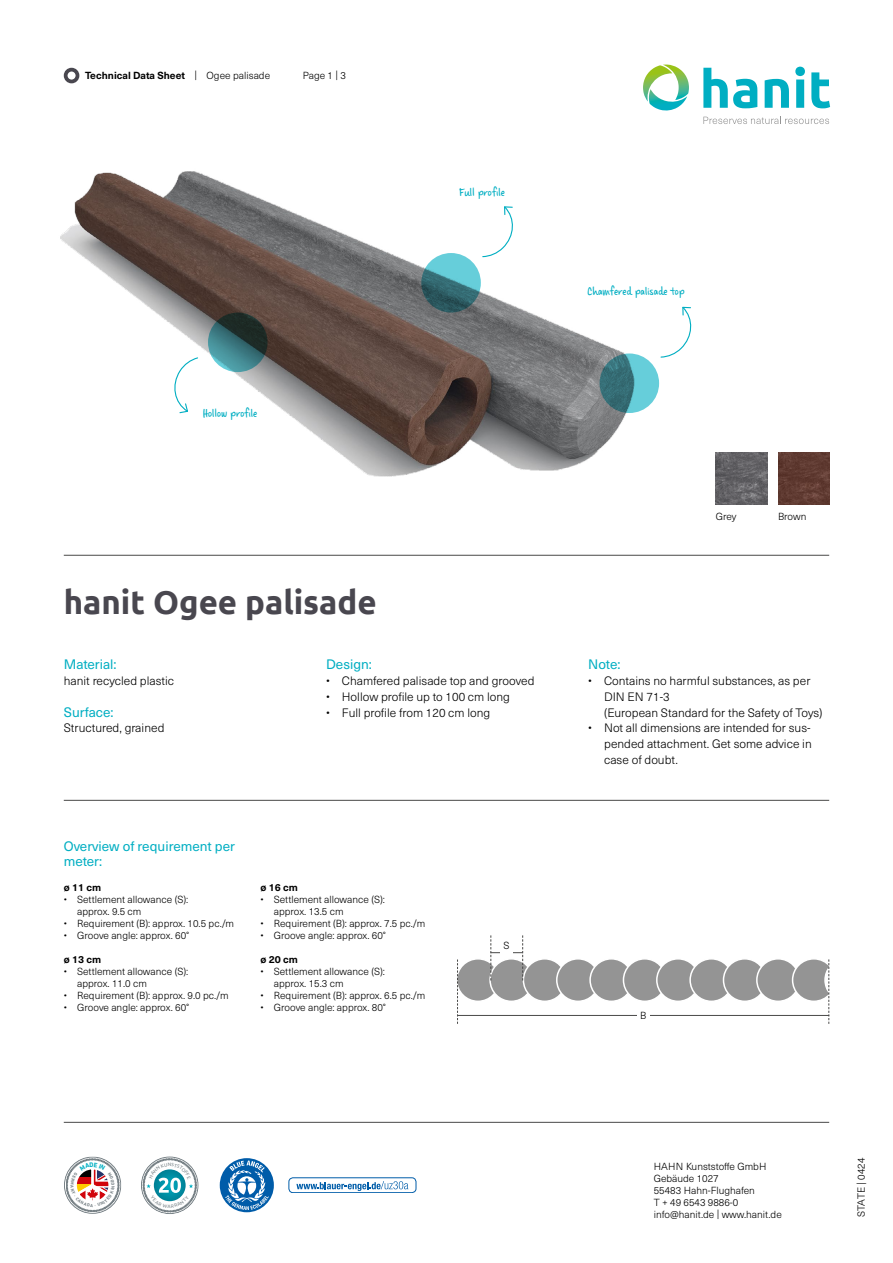
<style>
.page{position:relative;width:893px;height:1263px;background:#fff}
.page>*{position:absolute;margin:0;border:0;box-sizing:border-box;transform-origin:0 0}
.t1{font:700 33px "Ubuntu";color:#49474f}
.t2{font:13.5px/15.8px "Neue Haas Unica W1 G";color:#00aec2}
.t3{font:300 12px/15.8px "Neue Haas Unica W1 G";color:#000}
.t4{font:12px "Casino Hand";color:#00aec2}
.t5{font:300 10.2px/12px "Neue Haas Unica W1 G";color:#000}
.t6{font:700 10.2px "Neue Haas Unica W1 G";color:#000}
.s1{font-weight:300}
</style>
<div class="page">
<hr style="left:64px;top:1122px;width:765px;height:1px;background:#494948">
<div style="left:64px;top:68px;width:15px;height:15px;border:4px solid #49474f;border-radius:50%"></div>
<svg style="left:703px;top:117px;width:126px;height:7px"></svg>
<svg style="left:703px;top:68px;width:54px;height:40px"></svg>
<svg style="left:765px;top:79px;width:24px;height:29px"></svg>
<svg style="left:795px;top:67px;width:10px;height:41px"></svg>
<svg style="left:811px;top:72px;width:19px;height:36px"></svg>
<svg style="left:643px;top:65px;width:46px;height:37px"></svg>
<img style="left:60px;top:171px;width:580px;height:306px">
<hr style="left:64px;top:555px;width:765px;height:1px;background:#494948">
<div style="left:289px;top:1177px;width:127px;height:16px;border:1px solid #005da9;border-radius:4px"></div>
<svg style="left:296px;top:1181px;width:112px;height:10px"></svg>
<img style="left:716px;top:453px;width:51px;height:51px">
<img style="left:778px;top:453px;width:51px;height:51px">
<svg style="left:219px;top:1158px;width:55px;height:55px"></svg>
<svg style="left:600px;top:353px;width:59px;height:60px;background:#4d9ba5"></svg>
<svg style="left:421px;top:253px;width:60px;height:60px;background:#489099"></svg>
<svg style="left:660px;top:306px;width:32px;height:52px"></svg>
<svg style="left:482px;top:205px;width:34px;height:53px"></svg>
<svg style="left:208px;top:313px;width:60px;height:59px;background:#336164"></svg>
<svg style="left:171px;top:356px;width:28px;height:58px"></svg>
<hr style="left:64px;top:800px;width:765px;height:1px;background:#494948">
<hr style="left:457px;top:1015px;width:372px;height:1px;background:#494948">
<hr style="left:490px;top:952px;width:33px;height:1px;background:#494948">
<div style="left:637px;top:1004px;width:12px;height:23px;background:#fff"></div>
<div style="left:500px;top:933px;width:13px;height:24px;background:#fff"></div>
<div style="left:457px;top:959px;width:42px;height:42px;background:#949494;border-radius:50%"></div>
<div style="left:456px;top:958px;width:44px;height:44px;border:2px solid #fff;border-radius:50%"></div>
<div style="left:490px;top:959px;width:43px;height:42px;background:#949494;border-radius:50%"></div>
<div style="left:489px;top:958px;width:44px;height:44px;border:2px solid #fff;border-radius:50%"></div>
<div style="left:523px;top:959px;width:43px;height:42px;background:#949494;border-radius:50%"></div>
<div style="left:523px;top:958px;width:44px;height:44px;border:2px solid #fff;border-radius:50%"></div>
<div style="left:557px;top:959px;width:42px;height:42px;background:#949494;border-radius:50%"></div>
<div style="left:556px;top:958px;width:44px;height:44px;border:2px solid #fff;border-radius:50%"></div>
<svg style="left:490px;top:935px;width:1px;height:45px"></svg>
<svg style="left:522px;top:935px;width:1px;height:45px"></svg>
<svg style="left:457px;top:959px;width:1px;height:65px"></svg>
<div style="left:590px;top:959px;width:43px;height:42px;background:#949494;border-radius:50%"></div>
<div style="left:589px;top:958px;width:44px;height:44px;border:2px solid #fff;border-radius:50%"></div>
<div style="left:623px;top:959px;width:43px;height:42px;background:#949494;border-radius:50%"></div>
<div style="left:623px;top:958px;width:44px;height:44px;border:2px solid #fff;border-radius:50%"></div>
<div style="left:657px;top:959px;width:42px;height:42px;background:#949494;border-radius:50%"></div>
<div style="left:656px;top:958px;width:44px;height:44px;border:2px solid #fff;border-radius:50%"></div>
<div style="left:690px;top:959px;width:43px;height:42px;background:#949494;border-radius:50%"></div>
<div style="left:689px;top:958px;width:44px;height:44px;border:2px solid #fff;border-radius:50%"></div>
<div style="left:723px;top:959px;width:43px;height:42px;background:#949494;border-radius:50%"></div>
<div style="left:723px;top:958px;width:44px;height:44px;border:2px solid #fff;border-radius:50%"></div>
<div style="left:757px;top:959px;width:42px;height:42px;background:#949494;border-radius:50%"></div>
<div style="left:756px;top:958px;width:44px;height:44px;border:2px solid #fff;border-radius:50%"></div>
<svg style="left:791px;top:959px;width:39px;height:65px"></svg>
<svg style="left:64px;top:1157px;width:57px;height:56px"></svg>
<svg style="left:141px;top:1157px;width:57px;height:57px"></svg>
<p class="t6" style="left:85px;top:68px;width:187px">Technical Data Sheet <span class="s1">| Ogee palisade</span></p>
<p class="t5" style="left:303px;top:69px;width:45px">Page 1 | 3</p>
<p class="t4" style="left:203px;top:406px;width:56px">Hollow profile</p>
<p class="t4" style="left:459px;top:185px;width:47px">Full profile</p>
<h1 class="t1" style="left:64px;top:583px;width:314px">hanit Ogee palisade</h1>
<h2 class="t2" style="left:64px;top:656px;width:54px">Material:</h2>
<p class="t3" style="left:64px;top:672px;width:112px">hanit recycled plastic</p>
<h2 class="t2" style="left:64px;top:703px;width:51px">Surface:</h2>
<p class="t3" style="left:64px;top:720px;width:102px">Structured, grained</p>
<h2 class="t2" style="left:326px;top:656px;width:47px">Design:</h2>
<p class="t3" style="left:326px;top:672px;width:210px">• Chamfered palisade top and grooved</p>
<p class="t3" style="left:326px;top:688px;width:186px">• Hollow profile up to 100 cm long</p>
<p class="t3" style="left:326px;top:704px;width:166px">• Full profile from 120 cm long</p>
<h2 class="t2" style="left:64px;top:837px;width:173px">Overview of requirement per meter:</h2>
<p class="t6" style="left:64px;top:880px;width:39px">ø 11 cm</p>
<p class="t5" style="left:77px;top:893px;width:113px;text-indent:-13px">• Settlement allowance (S): approx. 9.5 cm</p>
<p class="t5" style="left:64px;top:917px;width:172px">• Requirement (B): approx. 10.5 pc./m</p>
<p class="t5" style="left:64px;top:929px;width:127px">• Groove angle: approx. 60°</p>
<p class="t6" style="left:64px;top:952px;width:39px">ø 13 cm</p>
<p class="t5" style="left:77px;top:965px;width:113px;text-indent:-13px">• Settlement allowance (S): approx. 11.0 cm</p>
<p class="t5" style="left:64px;top:989px;width:166px">• Requirement (B): approx. 9.0 pc./m</p>
<p class="t5" style="left:64px;top:1001px;width:127px">• Groove angle: approx. 60°</p>
<p class="t6" style="left:260px;top:879px;width:39px">ø 16 cm</p>
<p class="t5" style="left:274px;top:893px;width:113px;text-indent:-13px">• Settlement allowance (S): approx. 13.5 cm</p>
<p class="t5" style="left:260px;top:917px;width:166px">• Requirement (B): approx. 7.5 pc./m</p>
<p class="t5" style="left:260px;top:929px;width:127px">• Groove angle: approx. 60°</p>
<p class="t6" style="left:260px;top:951px;width:39px">ø 20 cm</p>
<p class="t5" style="left:274px;top:965px;width:113px;text-indent:-13px">• Settlement allowance (S): approx. 15.3 cm</p>
<p class="t5" style="left:260px;top:989px;width:166px">• Requirement (B): approx. 6.5 pc./m</p>
<p class="t5" style="left:260px;top:1001px;width:127px">• Groove angle: approx. 80°</p>
<p class="t5" style="left:503px;top:939px;width:8px">S</p>
<p class="t4" style="left:587px;top:284px;width:99px">Chamfered palisade top</p>
<p class="t5" style="left:716px;top:510px;width:22px">Grey</p>
<p class="t5" style="left:778px;top:510px;width:30px">Brown</p>
<h2 class="t2" style="left:588px;top:656px;width:34px">Note:</h2>
<p class="t3" style="left:604px;top:672px;width:220px;text-indent:-16px">• Contains no harmful substances, as per<br>DIN EN 71-3<br>(European Standard for the Safety of Toys)</p>
<p class="t3" style="left:604px;top:720px;width:209px;text-align:justify;text-indent:-16px">• Not all dimensions are intended for sus&shy;pended attachment. Get some advice in case of doubt.</p>
<p class="t5" style="left:640px;top:1009px;width:8px">B</p>
<p class="t5" style="left:654px;top:1160px;width:129px">HAHN Kunststoffe GmbH<br>Gebäude 1027<br>55483 Hahn-Flughafen<br>T + 49 6543 9886-0 info@hanit.de | www.hanit.de</p>
<p class="t5" style="left:855px;top:1217px;width:61px;rotate:-90deg">STATE | 0424</p>
</div>
